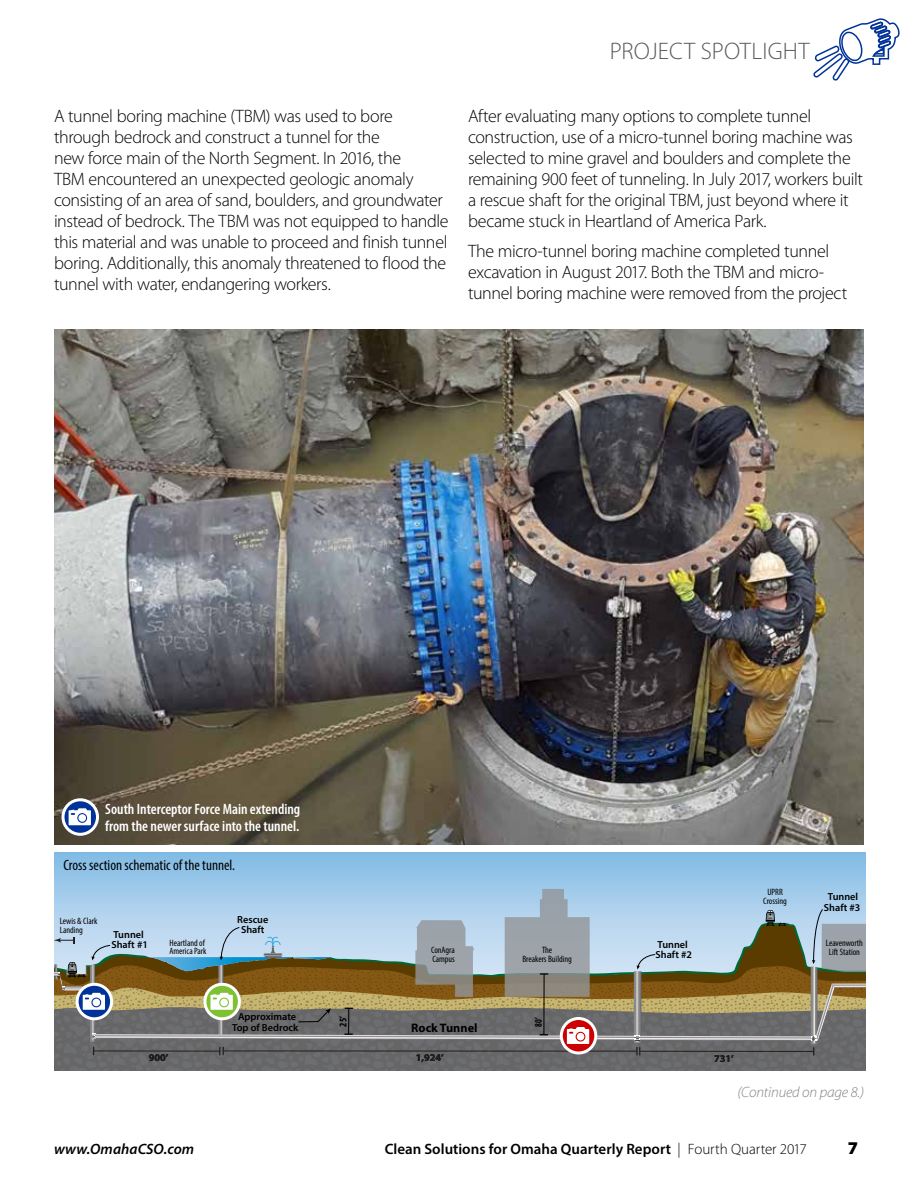
<style>
.page{position:relative;width:918px;height:1188px;background:#fff}
.page>*{position:absolute;margin:0;border:0;box-sizing:border-box;transform-origin:0 0}
.t1{font:300 24px "Myriad Pro";letter-spacing:.01em;color:#58595b}
.t2{font:300 18px/21px "Myriad Pro";letter-spacing:-.02em;color:#000}
.t3{font:900 18px "Myriad Pro";color:#000}
.t4{font:600 condensed 15px/16.5px "Myriad Pro";color:#fff}
.t5{font:600 15px "Myriad Pro";color:#000}
.t6{font:condensed 15px "Myriad Pro";color:#000}
.t7{font:italic 300 15px "Myriad Pro";letter-spacing:-.01em;color:#808285}
.t8{font:italic 600 15px "Myriad Pro";letter-spacing:.005em;color:#000}
.t9{font:700 12.3px "Myriad Pro";color:#000}
.t10{font:600 10.2px/10.2px "Myriad Pro";color:#000;text-align:center}
.t11{font:700 10.2px "Myriad Pro";color:#000}
.t12{font:700 condensed 10.2px "Myriad Pro";color:#000}
.t13{font:700 condensed 10.2px "Myriad Pro";color:#000;scale:.87 1}
.t14{font:condensed 9.3px/9.3px "Myriad Pro";color:#000}
.s1{font-weight:300}
</style>
<div class="page">
<img style="left:54px;top:329px;width:810px;height:515px">
<div style="left:54px;top:853px;width:812px;height:136px;background:linear-gradient(to right,#90c2e7,#90c2e7)"></div>
<svg style="left:54px;top:1056px;width:812px;height:15px;background:#68696a"></svg>
<svg style="left:54px;top:889px;width:812px;height:167px;background:#959a95"></svg>
<svg style="left:63px;top:800px;width:35px;height:34px"></svg>
<div style="left:62px;top:798px;width:37px;height:38px;border:3px solid #fff;border-radius:50%"></div>
<svg style="left:69px;top:808px;width:22px;height:17px"></svg>
<svg style="left:813px;top:18px;width:87px;height:63px"></svg>
<h1 class="t1" style="left:610px;top:36px;width:202px">PROJECT SPOTLIGHT</h1>
<p class="t2" style="left:54px;top:105px;width:396px">A tunnel boring machine (TBM) was used to bore through bedrock and construct a tunnel for the<br>new force main of the North Segment. In 2016, the<br>TBM encountered an unexpected geologic anomaly consisting of an area of sand, boulders, and groundwater instead of bedrock. The TBM was not equipped to handle this material and was unable to proceed and finish tunnel boring. Additionally, this anomaly threatened to flood the tunnel with water, endangering workers.</p>
<p class="t2" style="left:468px;top:105px;width:397px">After evaluating many options to complete tunnel construction, use of a micro-tunnel boring machine was selected to mine gravel and boulders and complete the remaining 900 feet of tunneling. In July 2017, workers built a rescue shaft for the original TBM, just beyond where it became stuck in Heartland of America Park.</p>
<p class="t2" style="left:468px;top:240px;width:381px">The micro-tunnel boring machine completed tunnel excavation in August 2017. Both the TBM and micro&shy;tunnel boring machine were removed from the project</p>
<p class="t4" style="left:105px;top:801px;width:197px">South Interceptor Force Main extending from the newer surface into the tunnel.</p>
<p class="t6" style="left:63px;top:856px;width:173px">Cross section schematic of the tunnel.</p>
<p class="t14" style="left:60px;top:916px;width:39px">Lewis &amp; Clark<br>Landing</p>
<p class="t10" style="left:111px;top:929px;width:38px;text-align:left">Tunnel<br>Shaft #1</p>
<p class="t10" style="left:237px;top:914px;width:33px">Rescue<br>Shaft</p>
<p class="t14" style="left:169px;top:939px;width:39px;line-height:8.2px">Heartland of<br>America Park</p>
<p class="t14" style="left:431px;top:945px;width:25px">ConAgra<br>Campus</p>
<p class="t14" style="left:522px;top:945px;width:51px;text-align:center">The<br>Breakers Building</p>
<p class="t10" style="left:232px;top:1012px;width:68px">Approximate<br>Top of Bedrock</p>
<p class="t12" style="left:337px;top:1027px;width:12px;rotate:-90deg">25’</p>
<p class="t13" style="left:532px;top:1027px;width:12px;rotate:-90deg">80’</p>
<p class="t9" style="left:411px;top:1019px;width:68px">Rock Tunnel</p>
<p class="t10" style="left:656px;top:939px;width:38px;text-align:left">Tunnel<br>Shaft #2</p>
<p class="t11" style="left:149px;top:1051px;width:21px">900’</p>
<p class="t11" style="left:416px;top:1051px;width:30px">1,924’</p>
<p class="t11" style="left:714px;top:1052px;width:21px">731’</p>
<p class="t14" style="left:763px;top:887px;width:25px;text-align:center">UPRR<br>Crossing</p>
<p class="t10" style="left:824px;top:892px;width:38px">Tunnel<br>Shaft #3</p>
<p class="t14" style="left:826px;top:938px;width:39px;text-align:center">Leavenworth<br>Lift Station</p>
<p class="t7" style="left:737px;top:1083px;width:128px">(Continued on page 8.)</p>
<p class="t8" style="left:54px;top:1140px;width:142px">www.OmahaCSO.com</p>
<p class="t5" style="left:385px;top:1140px;width:424px">Clean Solutions for Omaha Quarterly Report <span class="s1">| Fourth Quarter 2017</span></p>
<p class="t3" style="left:848px;top:1136px;width:12px">7</p>
</div>
